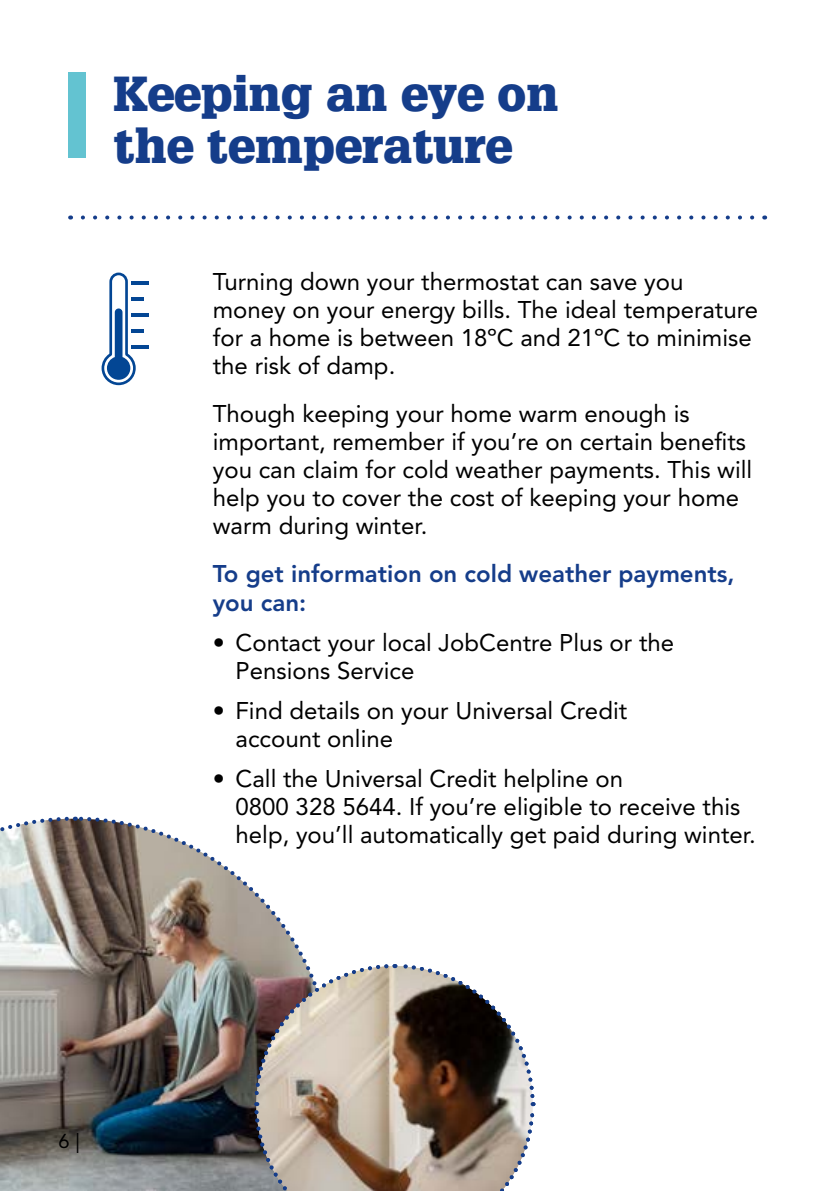
<style>
.page{position:relative;width:840px;height:1191px;background:#fff}
.page>*{position:absolute;margin:0;border:0;box-sizing:border-box;transform-origin:0 0}
.t1{font:900 48px "Glypha LT Std";color:#153d8a}
.t2{font:24px/28px "Avenir LT Std";color:#000}
.t3{font:800 24px "Avenir LT Std";color:#153d8a}
.t4{font:20px "Avenir LT Std";color:#000}
</style>
<div class="page">
<svg style="left:70px;top:215px;width:681px;height:4px"></svg>
<div style="left:68px;top:72px;width:17px;height:85px;background:#63c3d1"></div>
<hr style="left:131px;top:346px;width:17px;height:3px;background:#034694">
<svg style="left:101px;top:272px;width:42px;height:114px"></svg>
<hr style="left:131px;top:314px;width:17px;height:3px;background:#034694">
<hr style="left:131px;top:297px;width:12px;height:4px;background:#034694">
<hr style="left:131px;top:281px;width:17px;height:4px;background:#034694">
<img style="left:0;top:816px;width:536px;height:375px">
<p class="t1" style="left:113px;top:65px;width:446px">Keeping an eye on</p>
<p class="t1" style="left:113px;top:117px;width:400px">the temperature</p>
<p class="t2" style="left:213px;top:268px;width:472px">Turning down your thermostat can save you</p>
<p class="t2" style="left:213px;top:296px;width:546px">money on your energy bills. The ideal temperature for a home is between 18oC and 21oC to minimise the risk of damp.</p>
<p class="t2" style="left:213px;top:400px;width:540px">Though keeping your home warm enough is important, remember if you’re on certain benefits you can claim for cold weather payments. This will help you to cover the cost of keeping your home warm during winter.</p>
<p class="t3" style="left:213px;top:560px;width:523px">To get information on cold weather payments,</p>
<p class="t3" style="left:213px;top:588px;width:95px">you can:</p>
<p class="t2" style="left:235px;top:628px;width:440px;text-indent:-23px">• Contact your local JobCentre Plus or the<br>Pensions Service</p>
<p class="t2" style="left:213px;top:696px;width:415px">• Find details on your Universal Credit</p>
<p class="t2" style="left:235px;top:724px;width:159px">account online</p>
<p class="t2" style="left:213px;top:764px;width:411px">• Call the Universal Credit helpline on</p>
<p class="t2" style="left:235px;top:792px;width:521px">0800 328 5644. If you’re eligible to receive this help, you’ll automatically get paid during winter.</p>
<p class="t4" style="left:59px;top:1129px;width:23px">6 |</p>
</div>
